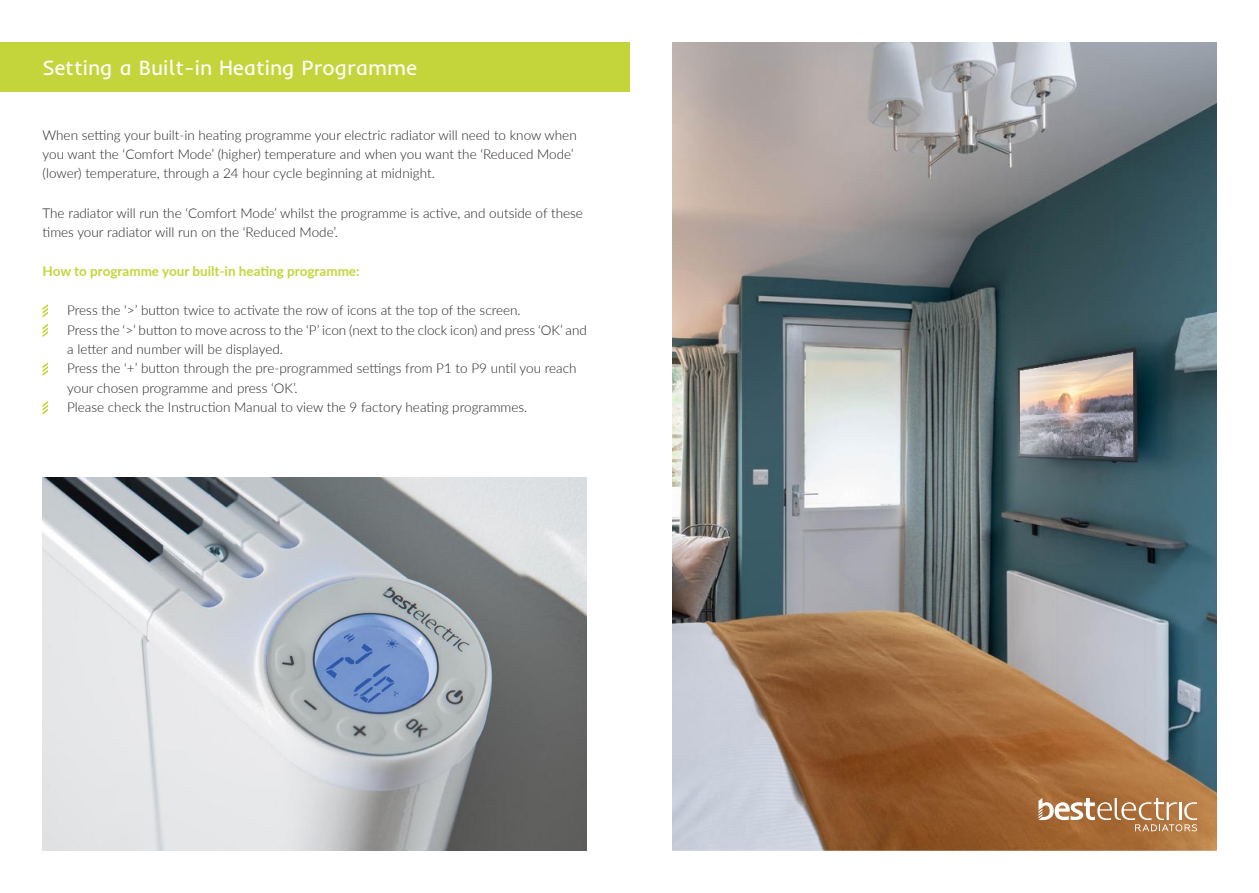
<style>
.page{position:relative;width:1259px;height:893px;background:#fff}
.page>*{position:absolute;margin:0;border:0;box-sizing:border-box;transform-origin:0 0}
.t1{font:21px "Inder";color:#fff}
.t2{font:300 13.5px/19.5px "Lato";color:#231f20}
.t3{font:700 13.5px "Lato";color:#c4d53c}
</style>
<div class="page">
<div style="left:0;top:43px;width:629px;height:49px;background:#c4d53c"></div>
<img style="left:43px;top:478px;width:544px;height:372px">
<img style="left:672px;top:43px;width:544px;height:807px">
<svg style="left:1038px;top:798px;width:159px;height:33px"></svg>
<svg style="left:43px;top:304px;width:5px;height:14px"></svg>
<svg style="left:43px;top:324px;width:5px;height:13px"></svg>
<svg style="left:43px;top:362px;width:5px;height:14px"></svg>
<svg style="left:43px;top:401px;width:5px;height:13px"></svg>
<h1 class="t1" style="left:43px;top:54px;width:376px">Setting a Built-in Heating Programme</h1>
<p class="t2" style="left:43px;top:124px;width:536px">When setting your built-in heating programme your electric radiator will need to know when you want the ‘Comfort Mode’ (higher) temperature and when you want the ‘Reduced Mode’ (lower) temperature, through a 24 hour cycle beginning at midnight.</p>
<p class="t2" style="left:43px;top:202px;width:542px">The radiator will run the ‘Comfort Mode’ whilst the programme is active, and outside of these times your radiator will run on the ‘Reduced Mode’.</p>
<p class="t3" style="left:43px;top:261px;width:319px">How to programme your built-in heating programme:</p>
<p class="t2" style="left:67px;top:300px;width:521px">Press the ‘&gt;’ button twice to activate the row of icons at the top of the screen.<br>Press the ‘&gt;’ button to move across to the ‘P’ icon (next to the clock icon) and press ‘OK’ and a letter and number will be displayed.<br>Press the ‘+’ button through the pre-programmed settings from P1 to P9 until you reach your chosen programme and press ‘OK’.<br>Please check the Instruction Manual to view the 9 factory heating programmes.</p>
</div>
